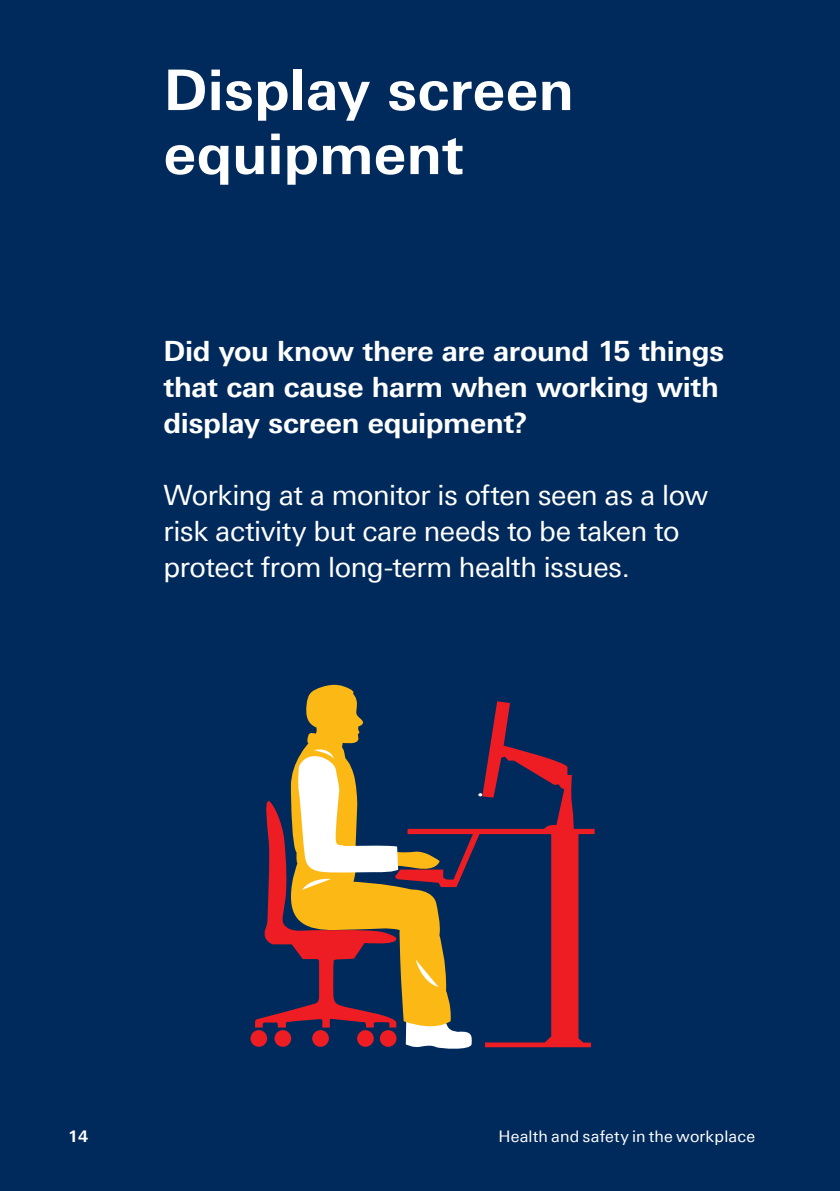
<style>
.page{position:relative;width:840px;height:1191px;background:#fff}
.page>*{position:absolute;margin:0;border:0;box-sizing:border-box;transform-origin:0 0}
._01_1_A4_Main_Headin{font:700 56px/64px "Univers Next Pro";letter-spacing:.005em;color:#fff}
._02_8__Intro_copy_re{font:28px/36px "Univers Next Pro";letter-spacing:-.015em;color:#fff}
._02_1_A4_Bodycopy_in{font:700 28px/36px "Univers Next Pro";letter-spacing:-.015em;color:#fff}
._00_1_Cover_heading{font:16px "Univers Next Pro";letter-spacing:.01em;color:#fff}
._02_8__Intro_copy_re-2{font:700 16px "Univers Next Pro";color:#fff}
</style>
<div class="page">
<div style="left:0;top:0;width:839px;height:1191px;background:#002a5b"></div>
<svg style="left:250px;top:1030px;width:17px;height:16px"></svg>
<svg style="left:472px;top:701px;width:122px;height:346px"></svg>
<svg style="left:306px;top:684px;width:57px;height:62px;fill:#fcb814"></svg>
<svg style="left:255px;top:746px;width:217px;height:303px"></svg>
<p class="_01_1_A4_Main_Headin" style="left:163px;top:58px;width:411px">Display screen equipment</p>
<p class="_02_1_A4_Bodycopy_in" style="left:163px;top:333px;width:562px">Did you know there are around 15 things that can cause harm when working with display screen equipment?</p>
<p class="_02_8__Intro_copy_re" style="left:163px;top:477px;width:546px">Working at a monitor is often seen as a low risk activity but care needs to be taken to protect from long-term health issues.</p>
<p class="_02_8__Intro_copy_re-2" style="left:68px;top:1126px;width:22px">14</p>
<p class="_00_1_Cover_heading" style="left:498px;top:1126px;width:258px">Health and safety in the workplace</p>
</div>
